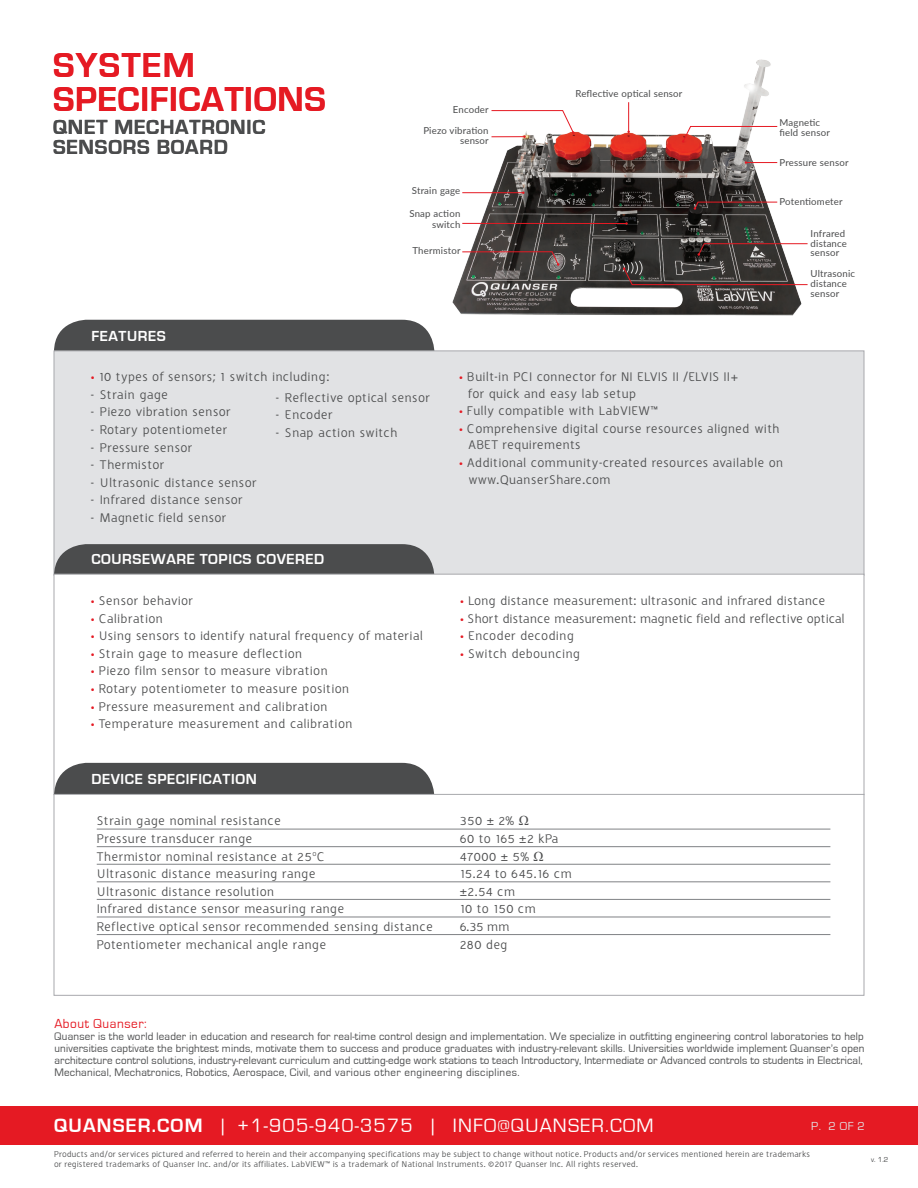
<style>
.page{position:relative;width:918px;height:1188px;background:#fff}
.page>*{position:absolute;margin:0;border:0;box-sizing:border-box;transform-origin:0 0}
.t1{font:700 35.7px/33.6px "Eurostile";letter-spacing:.02em;color:#e51a23}
.t2{font:700 21px/19.2px "Eurostile";letter-spacing:.04em;color:#4b4c4d}
.t3{font:19.95px "Eurostile";letter-spacing:.06em;color:#fff}
.t4{font:700 15px "Eurostile";letter-spacing:.04em;color:#fff}
.t5{font:13.5px/16.5px "Halvorsen";letter-spacing:.02em;color:#4b4c4d}
.t6{font:13.5px "Halvorsen";letter-spacing:-.005em;color:#4b4c4d}
.t7{font:13.5px "Eurostile";letter-spacing:.04em;color:#e51a23}
.t8{font:12px "Eurostile";color:#e1e2e4}
.t9{font:11.25px/12px "Eurostile";letter-spacing:.02em;color:#4b4c4d}
.Product_description{font:9.6px/9.6px "Lato";letter-spacing:.02em;color:#4b4c4d}
.t10{font:9px/9.8px "Halvorsen";letter-spacing:.01em;color:#4b4c4d}
.t11{font:7.5px "Eurostile";color:#4b4c4d}
.s1{color:#e51a23}
.s2{font-family:"Times New Roman"}
.s3{font-weight:700}
</style>
<div class="page">
<div style="left:0;top:1107px;width:918px;height:38px;background:#e51a23"></div>
<img style="left:452px;top:59px;width:351px;height:257px">
<svg style="left:694px;top:201px;width:84px;height:9px"></svg>
<svg style="left:462px;top:251px;width:97px;height:15px"></svg>
<hr style="left:462px;top:223px;width:165px;height:1px;background:#e51a23">
<svg style="left:491px;top:110px;width:84px;height:28px"></svg>
<svg style="left:623px;top:267px;width:185px;height:18px;background:#5a4e4c"></svg>
<svg style="left:698px;top:243px;width:110px;height:13px"></svg>
<hr style="left:746px;top:162px;width:31px;height:1px;background:#e51a23">
<hr style="left:462px;top:192px;width:61px;height:1px;background:#e51a23">
<hr style="left:628px;top:102px;width:1px;height:30px;background:#e51a23">
<svg style="left:682px;top:126px;width:96px;height:17px"></svg>
<div style="left:54px;top:320px;width:380px;height:31px;background:#4b4c4d"></div>
<div style="left:54px;top:351px;width:810px;height:225px;background:#e1e2e4;border:1px solid #a8a9ad"></div>
<svg style="left:54px;top:544px;width:380px;height:30px;background:#515254"></svg>
<div style="left:54px;top:574px;width:810px;height:221px;background:#fff;border:1px solid #a8a9ad"></div>
<svg style="left:54px;top:763px;width:380px;height:31px;background:#515253"></svg>
<div style="left:54px;top:794px;width:810px;height:202px;border:1px solid #a8a9ad"></div>
<hr style="left:97px;top:829px;width:733px;height:1px;background:#808285">
<hr style="left:97px;top:846px;width:733px;height:1px;background:#808285">
<hr style="left:97px;top:864px;width:733px;height:1px;background:#808285">
<hr style="left:97px;top:881px;width:733px;height:1px;background:#808285">
<hr style="left:97px;top:899px;width:733px;height:1px;background:#808285">
<hr style="left:97px;top:917px;width:733px;height:1px;background:#808285">
<hr style="left:97px;top:934px;width:733px;height:1px;background:#808285">
<p class="t1" style="left:53px;top:49px;width:274px">SYSTEM<br>SPECIFICATIONS</p>
<p class="t2" style="left:53px;top:118px;width:214px">QNET MECHATRONIC<br>SENSORS BOARD</p>
<p class="Product_description" style="left:780px;top:117px;width:52px">Magnetic field sensor</p>
<p class="Product_description" style="left:780px;top:157px;width:71px">Pressure sensor</p>
<p class="Product_description" style="left:780px;top:197px;width:65px">Potentiometer</p>
<p class="Product_description" style="left:575px;top:89px;width:109px">Reflective optical sensor</p>
<p class="Product_description" style="left:453px;top:104px;width:37px">Encoder</p>
<p class="Product_description" style="left:423px;top:125px;width:67px;text-align:right">Piezo vibration sensor</p>
<p class="Product_description" style="left:412px;top:185px;width:50px">Strain gage</p>
<p class="Product_description" style="left:409px;top:208px;width:52px;line-height:10.9px;text-align:right">Snap action switch</p>
<p class="Product_description" style="left:811px;top:228px;width:38px">Infrared distance</p>
<p class="Product_description" style="left:413px;top:245px;width:50px">Thermistor</p>
<p class="Product_description" style="left:811px;top:248px;width:30px">sensor</p>
<p class="t4" style="left:91px;top:328px;width:76px">FEATURES</p>
<p class="t5" style="left:91px;top:369px;width:240px"><span class="s1">•</span> 10 types of sensors; 1 switch including:</p>
<p class="t5" style="left:91px;top:386px;width:79px">- Strain gage</p>
<p class="t5" style="left:91px;top:404px;width:141px">- Piezo vibration sensor</p>
<p class="t5" style="left:91px;top:421px;width:138px">- Rotary potentiometer</p>
<p class="t5" style="left:91px;top:439px;width:103px">- Pressure sensor</p>
<p class="t5" style="left:91px;top:457px;width:75px">- Thermistor</p>
<p class="t5" style="left:91px;top:474px;width:167px">- Ultrasonic distance sensor</p>
<p class="t5" style="left:91px;top:492px;width:153px">- Infrared distance sensor</p>
<p class="t5" style="left:91px;top:509px;width:137px">- Magnetic field sensor</p>
<p class="t5" style="left:276px;top:389px;width:155px">- Reflective optical sensor</p>
<p class="t5" style="left:276px;top:407px;width:58px">- Encoder</p>
<p class="t5" style="left:276px;top:424px;width:123px">- Snap action switch</p>
<p class="t4" style="left:91px;top:551px;width:234px">COURSEWARE TOPICS COVERED</p>
<p class="t5" style="left:91px;top:592px;width:104px"><span class="s1">•</span> Sensor behavior</p>
<p class="t5" style="left:91px;top:610px;width:74px"><span class="s1">•</span> Calibration</p>
<p class="t5" style="left:91px;top:628px;width:334px"><span class="s1">•</span> Using sensors to identify natural frequency of material</p>
<p class="t5" style="left:91px;top:645px;width:213px"><span class="s1">•</span> Strain gage to measure deflection</p>
<p class="t5" style="left:91px;top:663px;width:239px"><span class="s1">•</span> Piezo film sensor to measure vibration</p>
<p class="t5" style="left:91px;top:680px;width:260px"><span class="s1">•</span> Rotary potentiometer to measure position</p>
<p class="t5" style="left:91px;top:698px;width:238px"><span class="s1">•</span> Pressure measurement and calibration</p>
<p class="t5" style="left:91px;top:716px;width:263px"><span class="s1">•</span> Temperature measurement and calibration</p>
<p class="t4" style="left:91px;top:770px;width:167px">DEVICE SPECIFICATION</p>
<p class="Product_description" style="left:811px;top:269px;width:46px">Ultrasonic distance</p>
<p class="Product_description" style="left:811px;top:288px;width:30px">sensor</p>
<p class="t5" style="left:468px;top:369px;width:272px;text-indent:-9px"><span class="s1">•</span> Built-in PCI connector for NI ELVIS II /ELVIS II+ for quick and easy lab setup</p>
<p class="t5" style="left:459px;top:403px;width:200px"><span class="s1">•</span> Fully compatible with LabVIEW™</p>
<p class="t5" style="left:468px;top:420px;width:313px;text-indent:-9px"><span class="s1">•</span> Comprehensive digital course resources aligned with<br>ABET requirements</p>
<p class="t5" style="left:468px;top:454px;width:317px;text-indent:-9px"><span class="s1">•</span> Additional community-created resources available on www.QuanserShare.com</p>
<p class="t5" style="left:460px;top:592px;width:367px"><span class="s1">•</span> Long distance measurement: ultrasonic and infrared distance</p>
<p class="t6" style="left:460px;top:611px;width:386px"><span class="s1">•</span> Short distance measurement: magnetic field and reflective optical</p>
<p class="t5" style="left:460px;top:628px;width:116px"><span class="s1">•</span> Encoder decoding</p>
<p class="t5" style="left:460px;top:645px;width:122px"><span class="s1">•</span> Switch debouncing</p>
<p class="t5" style="left:97px;top:813px;width:186px">Strain gage nominal resistance</p>
<p class="t5" style="left:460px;top:813px;width:71px">350 ± 2% <span class="s2">Ω</span></p>
<p class="t5" style="left:97px;top:830px;width:157px">Pressure transducer range</p>
<p class="t5" style="left:460px;top:830px;width:100px">60 to 165 ±2 kPa</p>
<p class="t5" style="left:97px;top:848px;width:229px">Thermistor nominal resistance at 25<sup>o</sup>C</p>
<p class="t5" style="left:460px;top:848px;width:85px">47000 ± 5% <span class="s2">Ω</span></p>
<p class="t5" style="left:97px;top:866px;width:220px">Ultrasonic distance measuring range</p>
<p class="t5" style="left:460px;top:866px;width:114px">15.24 to 645.16 cm</p>
<p class="t5" style="left:97px;top:883px;width:179px">Ultrasonic distance resolution</p>
<p class="t5" style="left:460px;top:883px;width:57px">±2.54 cm</p>
<p class="t5" style="left:97px;top:901px;width:249px">Infrared distance sensor measuring range</p>
<p class="t5" style="left:460px;top:901px;width:78px">10 to 150 cm</p>
<p class="t5" style="left:97px;top:918px;width:338px">Reflective optical sensor recommended sensing distance</p>
<p class="t5" style="left:460px;top:918px;width:52px">6.35 mm</p>
<p class="t5" style="left:97px;top:936px;width:231px">Potentiometer mechanical angle range</p>
<p class="t5" style="left:460px;top:936px;width:50px">280 deg</p>
<p class="t7" style="left:54px;top:1016px;width:94px">About Quanser:</p>
<p class="t9" style="left:54px;top:1031px;width:812px">Quanser is the world leader in education and research for real-time control design and implementation. We specialize in outfitting engineering control laboratories to help universities captivate the brightest minds, motivate them to success and produce graduates with industry-relevant skills. Universities worldwide implement Quanser’s open architecture control solutions, industry-relevant curriculum and cutting-edge work stations to teach Introductory, Intermediate or Advanced controls to students in Electrical, Mechanical, Mechatronics, Robotics, Aerospace, Civil, and various other engineering disciplines.</p>
<p class="t3" style="left:54px;top:1115px;width:601px"><span class="s3">QUANSER.COM</span> | +1-905-940-3575 | INFO@QUANSER.COM</p>
<p class="t8" style="left:811px;top:1119px;width:55px">P. 2 OF 2</p>
<p class="t10" style="left:54px;top:1149px;width:757px">Products and/or services pictured and referred to herein and their accompanying specifications may be subject to change without notice. Products and/or services mentioned herein are trademarks or registered trademarks of Quanser Inc. and/or its affiliates. LabVIEW™ is a trademark of National Instruments. ©2017 Quanser Inc. All rights reserved.</p>
<p class="t11" style="left:871px;top:1156px;width:19px">v. 1.2</p>
</div>
